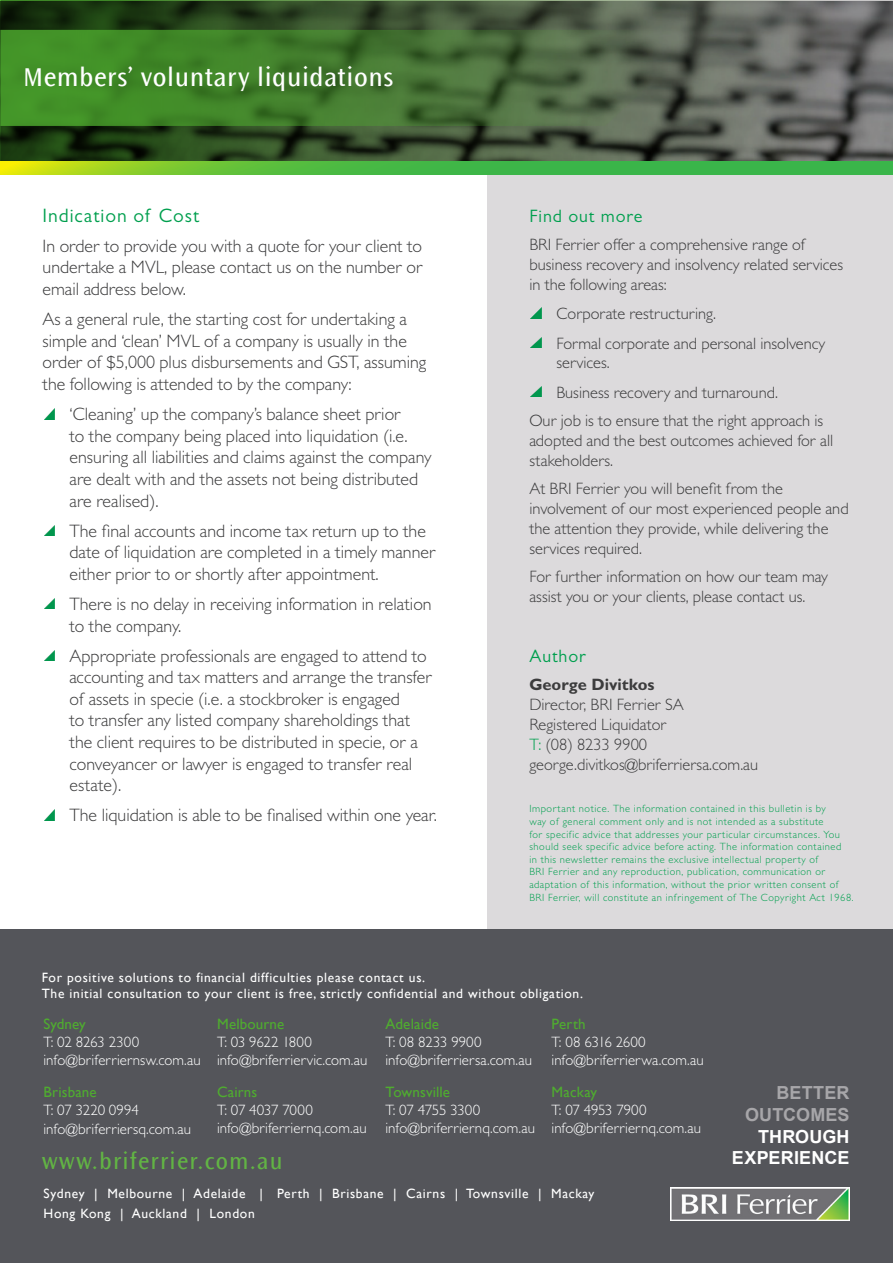
<style>
.page{position:relative;width:893px;height:1263px;background:#fff}
.page>*{position:absolute;margin:0;border:0;box-sizing:border-box;transform-origin:0 0}
.t1{font:27px "Ocean Sans Std";letter-spacing:.02em;color:#fff}
.t2{font:24px "Ocean Sans Std";letter-spacing:.05em;color:#62b444}
.Newsletter_heading{font:19.5px "Gill Sans MT Pro";letter-spacing:.05em;color:#009f4e}
.Newsletter_body{font:300 18px/21.6px "Gill Sans MT Pro";color:#3c3c3d}
.t3{font:700 18px "Arial";letter-spacing:.01em;color:#fff}
.Newsletter_heading-2{font:18px "Gill Sans MT Pro";letter-spacing:.05em;color:#009f4e}
.t4{font:700 18px/21.6px "Arial";letter-spacing:.01em;color:#a7a6a9;text-align:right}
.Newsletter_body-2{font:300 16.5px/19.8px "Gill Sans MT Pro";color:#3c3c3d}
.t5{font:300 15px/18px "Gill Sans MT Pro";letter-spacing:.005em;color:#fff}
.t6{font:15px "Gill Sans";letter-spacing:.01em;color:#4fad2f}
.t7{font:13.5px/20.4px "Gill Sans";letter-spacing:.05em;color:#fff}
.t8{font:300 10.5px/12.6px "Gill Sans MT Pro";letter-spacing:.05em;color:#009f4e}
.s1{font-weight:700}
.s2{color:#009f4e}
</style>
<div class="page">
<svg style="left:1px;top:1px;width:892px;height:160px;background:#475341"></svg>
<svg style="left:0;top:30px;width:708px;height:96px;background:#467734"></svg>
<div style="left:487px;top:175px;width:406px;height:1088px;background:#dcdadc"></div>
<svg style="left:0;top:162px;width:893px;height:13px;background:#5abe3d"></svg>
<div style="left:0;top:930px;width:893px;height:333px;background:#54555a"></div>
<img style="left:670px;top:1187px;width:180px;height:33px">
<svg style="left:44px;top:409px;width:10px;height:10px"></svg>
<svg style="left:44px;top:526px;width:10px;height:10px"></svg>
<svg style="left:44px;top:599px;width:10px;height:10px"></svg>
<svg style="left:44px;top:651px;width:10px;height:10px"></svg>
<svg style="left:44px;top:810px;width:10px;height:10px"></svg>
<svg style="left:531px;top:308px;width:10px;height:10px"></svg>
<svg style="left:531px;top:337px;width:10px;height:11px"></svg>
<svg style="left:531px;top:387px;width:10px;height:10px"></svg>
<h1 class="t1" style="left:23px;top:62px;width:372px">Members’ voluntary liquidations</h1>
<p class="Newsletter_heading" style="left:43px;top:204px;width:158px">Indication of Cost</p>
<p class="Newsletter_body" style="left:43px;top:235px;width:382px;text-align:justify">In order to provide you with a quote for your client to undertake a MVL, please contact us on the number or email address below.</p>
<p class="Newsletter_body" style="left:43px;top:308px;width:385px">As a general rule, the starting cost for undertaking a simple and ‘clean’ MVL of a company is usually in the order of $5,000 plus disbursements and GST, assuming the following is attended to by the company:</p>
<p class="Newsletter_body" style="left:70px;top:403px;width:364px">‘Cleaning’ up the company’s balance sheet prior<br>to the company being placed into liquidation (i.e. ensuring all liabilities and claims against the company are dealt with and the assets not being distributed are realised).</p>
<p class="Newsletter_body" style="left:70px;top:519px;width:368px">The final accounts and income tax return up to the date of liquidation are completed in a timely manner either prior to or shortly after appointment.</p>
<p class="Newsletter_body" style="left:70px;top:593px;width:364px">There is no delay in receiving information in relation to the company.</p>
<p class="Newsletter_body" style="left:70px;top:644px;width:364px">Appropriate professionals are engaged to attend to accounting and tax matters and arrange the transfer of assets in specie (i.e. a stockbroker is engaged<br>to transfer any listed company shareholdings that the client requires to be distributed in specie, or a conveyancer or lawyer is engaged to transfer real estate).</p>
<p class="Newsletter_body" style="left:70px;top:804px;width:369px">The liquidation is able to be finalised within one year.</p>
<p class="Newsletter_heading-2" style="left:529px;top:205px;width:114px">Find out more</p>
<p class="Newsletter_body-2" style="left:529px;top:234px;width:315px">BRI Ferrier offer a comprehensive range of business recovery and insolvency related services in the following areas:</p>
<p class="Newsletter_body-2" style="left:556px;top:303px;width:161px">Corporate restructuring.</p>
<p class="Newsletter_body-2" style="left:556px;top:333px;width:270px">Formal corporate and personal insolvency services.</p>
<p class="Newsletter_body-2" style="left:556px;top:382px;width:223px">Business recovery and turnaround.</p>
<p class="Newsletter_body-2" style="left:529px;top:411px;width:305px">Our job is to ensure that the right approach is adopted and the best outcomes achieved for all stakeholders.</p>
<p class="Newsletter_body-2" style="left:529px;top:478px;width:321px">At BRI Ferrier you will benefit from the involvement of our most experienced people and the attention they provide, while delivering the services required.</p>
<p class="Newsletter_body-2" style="left:529px;top:566px;width:300px">For further information on how our team may assist you or your clients, please contact us.</p>
<p class="Newsletter_heading-2" style="left:529px;top:645px;width:58px">Author</p>
<p class="Newsletter_body-2" style="left:529px;top:675px;width:230px"><span class="s1">George Divitkos<br></span>Director, BRI Ferrier SA<br>Registered Liquidator<br><span class="s2">T:</span> (08) 8233 9900 george.divitkos@briferriersa.com.au</p>
<p class="t8" style="left:529px;top:802px;width:326px">Important notice. The information contained in this bulletin is by<br>way of general comment only and is not intended as a substitute<br>for specific advice that addresses your particular circumstances. You should seek specific advice before acting. The information contained<br>in this newsletter remains the exclusive intellectual property of<br>BRI Ferrier and any reproduction, publication, communication or adaptation of this information, without the prior written consent of BRI Ferrier, will constitute an infringement of The Copyright Act 1968.</p>
<p class="t7" style="left:42px;top:969px;width:543px;line-height:16.2px">For positive solutions to financial difficulties please contact us.<br>The initial consultation to your client is free, strictly confidential and without obligation.</p>
<p class="t6" style="left:44px;top:1015px;width:44px">Sydney</p>
<p class="t5" style="left:44px;top:1032px;width:159px">T: 02 8263 2300 info@briferriernsw.com.au</p>
<p class="t6" style="left:44px;top:1084px;width:55px">Brisbane</p>
<p class="t5" style="left:44px;top:1101px;width:149px">T: 07 3220 0994 info@briferriersq.com.au</p>
<p class="t6" style="left:217px;top:1015px;width:69px">Melbourne</p>
<p class="t5" style="left:217px;top:1032px;width:152px">T: 03 9622 1800 info@briferriervic.com.au</p>
<p class="t6" style="left:217px;top:1084px;width:42px">Cairns</p>
<p class="t5" style="left:217px;top:1101px;width:151px">T: 07 4037 7000 info@briferriernq.com.au</p>
<p class="t6" style="left:385px;top:1015px;width:55px">Adelaide</p>
<p class="t5" style="left:385px;top:1032px;width:148px">T: 08 8233 9900 info@briferriersa.com.au</p>
<p class="t6" style="left:385px;top:1084px;width:66px">Townsville</p>
<p class="t5" style="left:385px;top:1101px;width:151px">T: 07 4755 3300 info@briferriernq.com.au</p>
<p class="t6" style="left:552px;top:1015px;width:36px">Perth</p>
<p class="t5" style="left:552px;top:1032px;width:154px">T: 08 6316 2600 info@briferrierwa.com.au</p>
<p class="t6" style="left:552px;top:1084px;width:47px">Mackay</p>
<p class="t5" style="left:552px;top:1101px;width:151px">T: 07 4953 7900 info@briferriernq.com.au</p>
<p class="t4" style="left:745px;top:1083px;width:106px">BETTER<br>OUTCOMES</p>
<p class="t3" style="left:758px;top:1124px;width:93px">THROUGH</p>
<h2 class="t2" style="left:42px;top:1147px;width:242px">www.briferrier.com.au</h2>
<p class="t3" style="left:732px;top:1146px;width:119px">EXPERIENCE</p>
<p class="t7" style="left:44px;top:1183px;width:552px">Sydney | Melbourne | Adelaide | Perth | Brisbane | Cairns | Townsville | Mackay<br>Hong Kong | Auckland | London</p>
</div>
